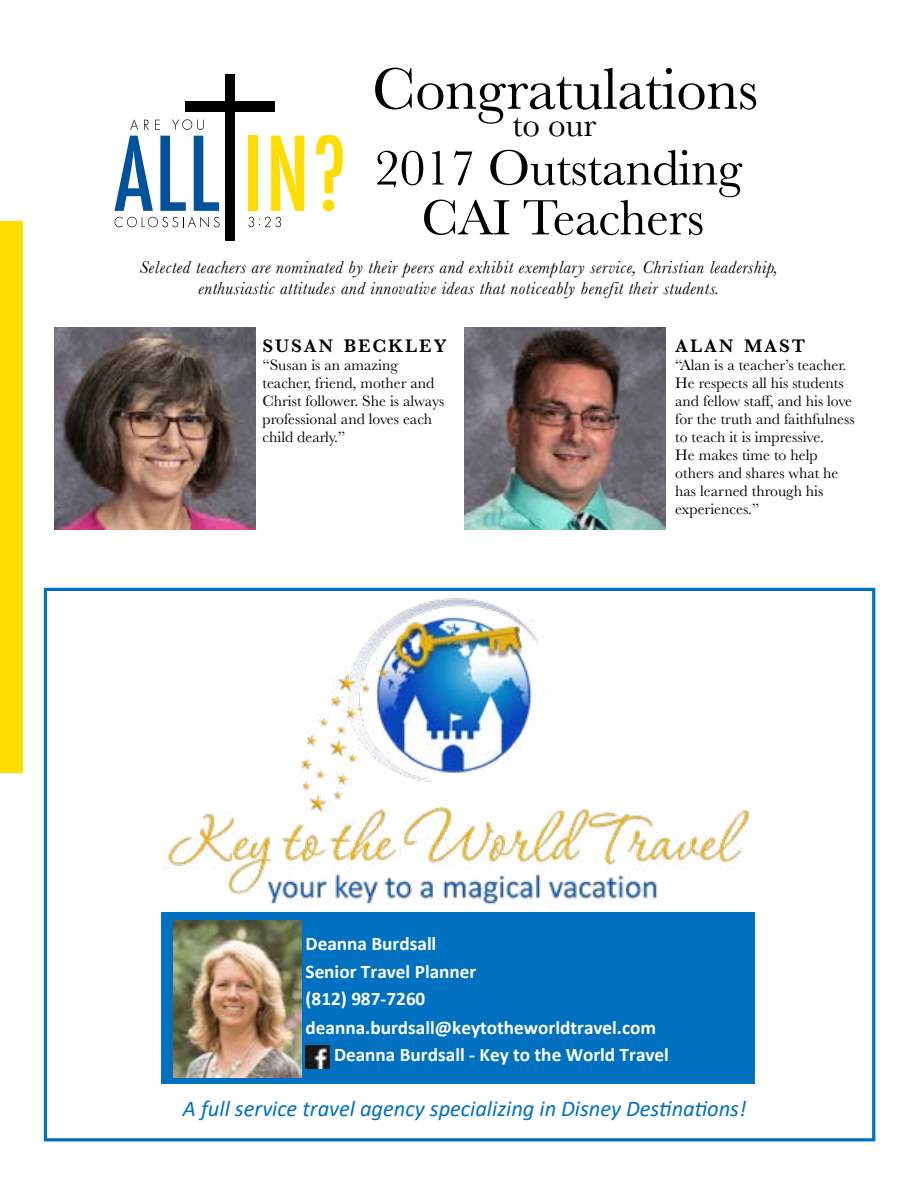
<style>
.page{position:relative;width:918px;height:1188px;background:#fff}
.page>*{position:absolute;margin:0;border:0;box-sizing:border-box;transform-origin:0 0}
.t1{font:60.9px "Baskerville";letter-spacing:-.01em;color:#000}
.t2{font:51.6px "Baskerville";letter-spacing:-.01em;color:#000}
.t3{font:35.1px "Baskerville";color:#000}
.t4{font:italic 22.5px "Calibri";color:#0070c0}
.t5{font:700 19.35px "Calibri";color:#fff}
.t6{font:700 19.2px "Calibri";color:#fff}
.t7{font:600 18.9px "Baskerville";letter-spacing:.1em;color:#000}
.t8{font:italic 18px/21px "Baskerville";letter-spacing:.03em;color:#000;text-align:center}
.t9{font:15.75px/18px "Baskerville";color:#000}
</style>
<div class="page">
<div style="left:0;top:222px;width:22px;height:551px;background:#fd0"></div>
<img style="left:54px;top:328px;width:201px;height:201px">
<img style="left:464px;top:328px;width:202px;height:201px">
<svg style="left:114px;top:136px;width:39px;height:75px"></svg>
<svg style="left:160px;top:136px;width:26px;height:75px"></svg>
<svg style="left:194px;top:136px;width:25px;height:75px"></svg>
<div style="left:249px;top:136px;width:9px;height:75px;background:#fd0"></div>
<svg style="left:271px;top:136px;width:33px;height:75px"></svg>
<svg style="left:316px;top:135px;width:27px;height:77px"></svg>
<div style="left:225px;top:74px;width:10px;height:166px;background:#000"></div>
<div style="left:185px;top:101px;width:90px;height:10px;background:#000"></div>
<svg style="left:115px;top:217px;width:105px;height:10px"></svg>
<svg style="left:249px;top:217px;width:32px;height:10px"></svg>
<svg style="left:130px;top:119px;width:8px;height:11px"></svg>
<svg style="left:144px;top:120px;width:5px;height:10px"></svg>
<svg style="left:155px;top:120px;width:5px;height:10px"></svg>
<svg style="left:172px;top:119px;width:32px;height:11px"></svg>
<div style="left:44px;top:588px;width:831px;height:553px;border:3px solid #0070c0"></div>
<div style="left:162px;top:913px;width:593px;height:171px;background:#0070c0"></div>
<img style="left:306px;top:1045px;width:23px;height:24px">
<img style="left:164px;top:598px;width:586px;height:308px">
<img style="left:174px;top:921px;width:127px;height:156px">
<h1 class="t1" style="left:372px;top:50px;width:388px">Congratulations</h1>
<h3 class="t3" style="left:513px;top:103px;width:85px">to our</h3>
<h2 class="t2" style="left:374px;top:135px;width:369px">2017 Outstanding</h2>
<h2 class="t2" style="left:421px;top:185px;width:284px">CAI Teachers</h2>
<p class="t8" style="left:140px;top:257px;width:640px">Selected teachers are nominated by their peers and exhibit exemplary service, Christian leadership, enthusiastic attitudes and innovative ideas that noticeably benefit their students.</p>
<p class="t7" style="left:262px;top:332px;width:186px">SUSAN BECKLEY</p>
<p class="t9" style="left:262px;top:356px;width:184px">“Susan is an amazing teacher, friend, mother and<br>Christ follower. She is always professional and loves each child dearly.”</p>
<p class="t7" style="left:675px;top:332px;width:131px">ALAN MAST</p>
<p class="t9" style="left:675px;top:356px;width:181px">“Alan is a teacher’s teacher.<br>He respects all his students and fellow staff, and his love for the truth and faithfulness to teach it is impressive.<br>He makes time to help others and shares what he has learned through his experiences.”</p>
<p class="t5" style="left:306px;top:929px;width:132px">Deanna Burdsall</p>
<p class="t6" style="left:306px;top:958px;width:172px">Senior Travel Planner</p>
<p class="t6" style="left:306px;top:985px;width:121px">(812) 987-7260</p>
<p class="t6" style="left:306px;top:1014px;width:352px">deanna.burdsall@keytotheworldtravel.com</p>
<p class="t6" style="left:334px;top:1041px;width:336px">Deanna Burdsall - Key to the World Travel</p>
<h3 class="t4" style="left:183px;top:1093px;width:565px">A full service travel agency specializing in Disney Destinations!</h3>
</div>
